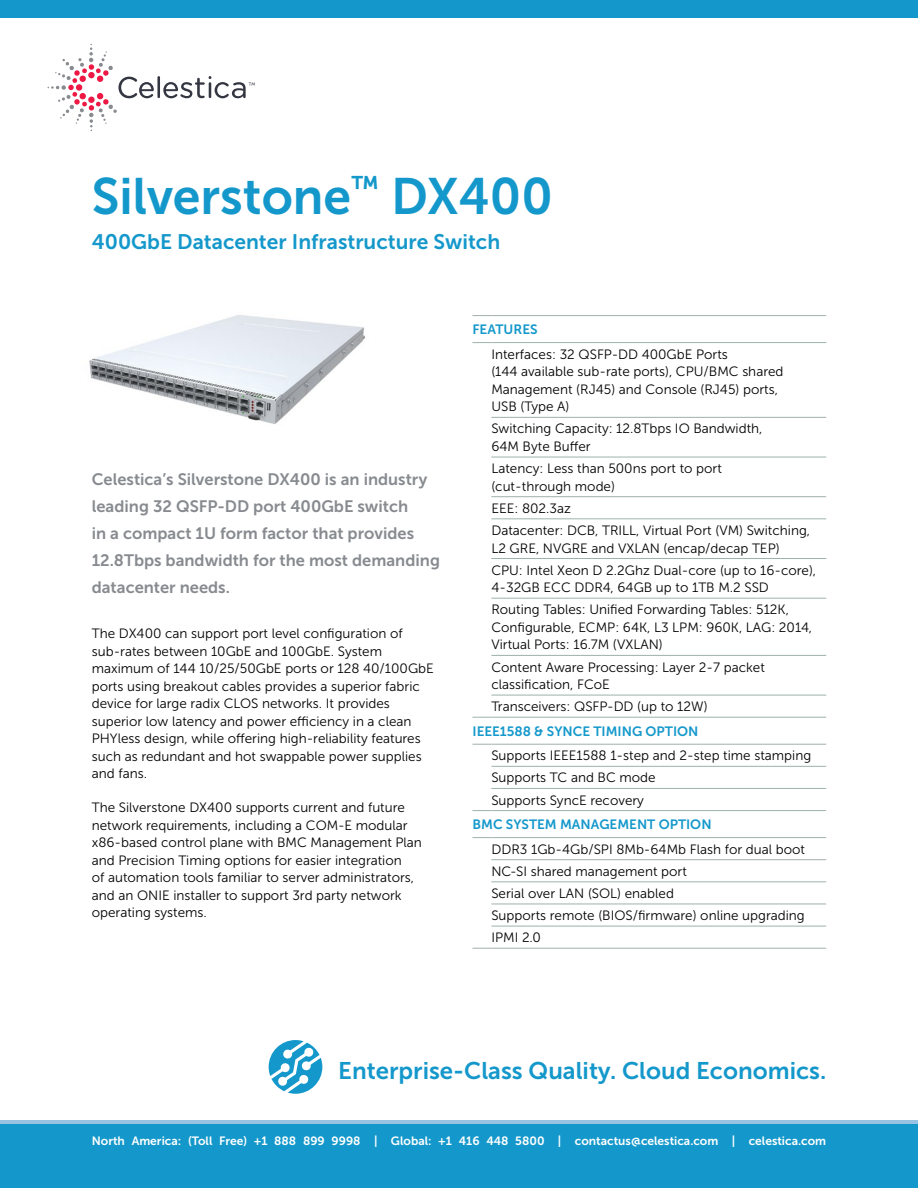
<style>
.page{position:relative;width:918px;height:1188px;background:#fff}
.page>*{position:absolute;margin:0;border:0;box-sizing:border-box;transform-origin:0 0}
.product_name{font:51px "Museo Sans 700";color:#1498cb}
.footer_tagline{font:24px "Museo Sans 700";color:#1498cb}
.product_descriptor{font:21px "Museo Sans 700";color:#1498cb}
.intro{font:16.5px/27px "Museo Sans 700";color:#878a8f}
.specs_-_body{font:13.5px/17.5px "Museo Sans 300";color:#000}
.body{font:13.5px/17.5px "Museo Sans 300";color:#000}
.specs_heading{font:13.5px "Museo Sans 700";color:#1498cb}
.footer_contact{font:12px "Museo Sans 700";color:#fff}
</style>
<div class="page">
<svg style="left:0;top:1120px;width:918px;height:5px;background:#7db9dc"></svg>
<div style="left:0;top:1125px;width:918px;height:63px;background:#1498cb"></div>
<img style="left:89px;top:315px;width:276px;height:109px">
<div style="left:0;top:0;width:918px;height:17px;background:#1498cb"></div>
<svg style="left:269px;top:1040px;width:53px;height:54px"></svg>
<svg style="left:472px;top:315px;width:19px;height:1px"></svg>
<hr style="left:491px;top:315px;width:335px;height:1px;background:#9fb1ac">
<svg style="left:472px;top:342px;width:19px;height:1px"></svg>
<hr style="left:491px;top:342px;width:335px;height:1px;background:#9fb1ac">
<svg style="left:472px;top:717px;width:19px;height:1px"></svg>
<hr style="left:491px;top:717px;width:335px;height:1px;background:#9fb1ac">
<hr style="left:491px;top:417px;width:335px;height:1px;background:#9fb1ac">
<hr style="left:491px;top:457px;width:335px;height:1px;background:#9fb1ac">
<hr style="left:491px;top:496px;width:335px;height:1px;background:#9fb1ac">
<hr style="left:491px;top:519px;width:335px;height:1px;background:#9fb1ac">
<hr style="left:491px;top:558px;width:335px;height:1px;background:#9fb1ac">
<hr style="left:491px;top:598px;width:335px;height:1px;background:#9fb1ac">
<hr style="left:491px;top:655px;width:335px;height:1px;background:#9fb1ac">
<hr style="left:491px;top:695px;width:335px;height:1px;background:#9fb1ac">
<svg style="left:472px;top:744px;width:19px;height:1px"></svg>
<hr style="left:491px;top:744px;width:335px;height:1px;background:#9fb1ac">
<hr style="left:491px;top:766px;width:335px;height:1px;background:#9fb1ac">
<hr style="left:491px;top:788px;width:335px;height:1px;background:#9fb1ac">
<svg style="left:472px;top:810px;width:19px;height:1px"></svg>
<hr style="left:491px;top:810px;width:335px;height:1px;background:#9fb1ac">
<svg style="left:472px;top:837px;width:19px;height:1px"></svg>
<hr style="left:491px;top:837px;width:335px;height:1px;background:#9fb1ac">
<hr style="left:491px;top:859px;width:335px;height:1px;background:#9fb1ac">
<hr style="left:491px;top:882px;width:335px;height:1px;background:#9fb1ac">
<hr style="left:491px;top:904px;width:335px;height:1px;background:#9fb1ac">
<hr style="left:491px;top:926px;width:335px;height:1px;background:#9fb1ac">
<svg style="left:472px;top:948px;width:19px;height:1px"></svg>
<hr style="left:491px;top:948px;width:335px;height:1px;background:#9fb1ac">
<hr style="left:157px;top:76px;width:3px;height:22px;background:#343741">
<svg style="left:48px;top:44px;width:106px;height:87px"></svg>
<svg style="left:163px;top:76px;width:92px;height:22px"></svg>
<p class="product_name" style="left:92px;top:168px;width:463px">Silverstone<sup>™</sup> DX400</p>
<p class="product_descriptor" style="left:92px;top:230px;width:410px">400GbE Datacenter Infrastructure Switch</p>
<p class="intro" style="left:92px;top:466px;width:350px">Celestica’s Silverstone DX400 is an industry leading 32 QSFP-DD port 400GbE switch<br>in a compact 1U form factor that provides 12.8Tbps bandwidth for the most demanding datacenter needs.</p>
<p class="body" style="left:92px;top:625px;width:344px">The DX400 can support port level configuration of sub-rates between 10GbE and 100GbE. System maximum of 144 10/25/50GbE ports or 128 40/100GbE ports using breakout cables provides a superior fabric device for large radix CLOS networks. It provides superior low latency and power efficiency in a clean PHYless design, while offering high-reliability features such as redundant and hot swappable power supplies and fans.</p>
<p class="body" style="left:92px;top:799px;width:332px">The Silverstone DX400 supports current and future network requirements, including a COM-E modular x86-based control plane with BMC Management Plan and Precision Timing options for easier integration<br>of automation tools familiar to server administrators, and an ONIE installer to support 3rd party network operating systems.</p>
<p class="specs_heading" style="left:472px;top:322px;width:67px">FEATURES</p>
<p class="specs_-_body" style="left:491px;top:345px;width:294px">Interfaces: 32 QSFP-DD 400GbE Ports<br>(144 available sub-rate ports), CPU/BMC shared Management (RJ45) and Console (RJ45) ports, USB (Type A)</p>
<p class="specs_-_body" style="left:491px;top:420px;width:273px">Switching Capacity: 12.8Tbps IO Bandwidth,<br>64M Byte Buffer</p>
<p class="specs_-_body" style="left:491px;top:460px;width:232px">Latency: Less than 500ns port to port (cut-through mode)</p>
<p class="specs_-_body" style="left:491px;top:500px;width:81px">EEE: 802.3az</p>
<p class="specs_-_body" style="left:491px;top:522px;width:320px">Datacenter: DCB, TRILL, Virtual Port (VM) Switching,<br>L2 GRE, NVGRE and VXLAN (encap/decap TEP)</p>
<p class="specs_-_body" style="left:491px;top:561px;width:326px">CPU: Intel Xeon D 2.2Ghz Dual-core (up to 16-core),<br>4-32GB ECC DDR4, 64GB up to 1TB M.2 SSD</p>
<p class="specs_-_body" style="left:491px;top:601px;width:322px">Routing Tables: Unified Forwarding Tables: 512K,<br>Configurable, ECMP: 64K, L3 LPM: 960K, LAG: 2014,<br>Virtual Ports: 16.7M (VXLAN)</p>
<p class="specs_-_body" style="left:491px;top:658px;width:275px">Content Aware Processing: Layer 2-7 packet classification, FCoE</p>
<p class="specs_-_body" style="left:491px;top:698px;width:218px">Transceivers: QSFP-DD (up to 12W)</p>
<p class="specs_heading" style="left:472px;top:724px;width:228px">IEEE1588 &amp; SYNCE TIMING OPTION</p>
<p class="specs_-_body" style="left:491px;top:747px;width:321px">Supports IEEE1588 1-step and 2-step time stamping</p>
<p class="specs_-_body" style="left:491px;top:769px;width:166px">Supports TC and BC mode</p>
<p class="specs_-_body" style="left:491px;top:791px;width:154px">Supports SyncE recovery</p>
<p class="specs_heading" style="left:472px;top:817px;width:241px">BMC SYSTEM MANAGEMENT OPTION</p>
<p class="specs_-_body" style="left:491px;top:840px;width:315px">DDR3 1Gb-4Gb/SPI 8Mb-64Mb Flash for dual boot</p>
<p class="specs_-_body" style="left:491px;top:863px;width:197px">NC-SI shared management port</p>
<p class="specs_-_body" style="left:491px;top:885px;width:184px">Serial over LAN (SOL) enabled</p>
<p class="specs_-_body" style="left:491px;top:907px;width:315px">Supports remote (BIOS/firmware) online upgrading</p>
<p class="specs_-_body" style="left:491px;top:929px;width:51px">IPMI 2.0</p>
<p class="footer_tagline" style="left:338px;top:1057px;width:489px">Enterprise-Class Quality. Cloud Economics.</p>
<p class="footer_contact" style="left:92px;top:1134px;width:736px">North America: (Toll Free) +1 888 899 9998 | Global: +1 416 448 5800 | contactus@celestica.com | celestica.com</p>
</div>
